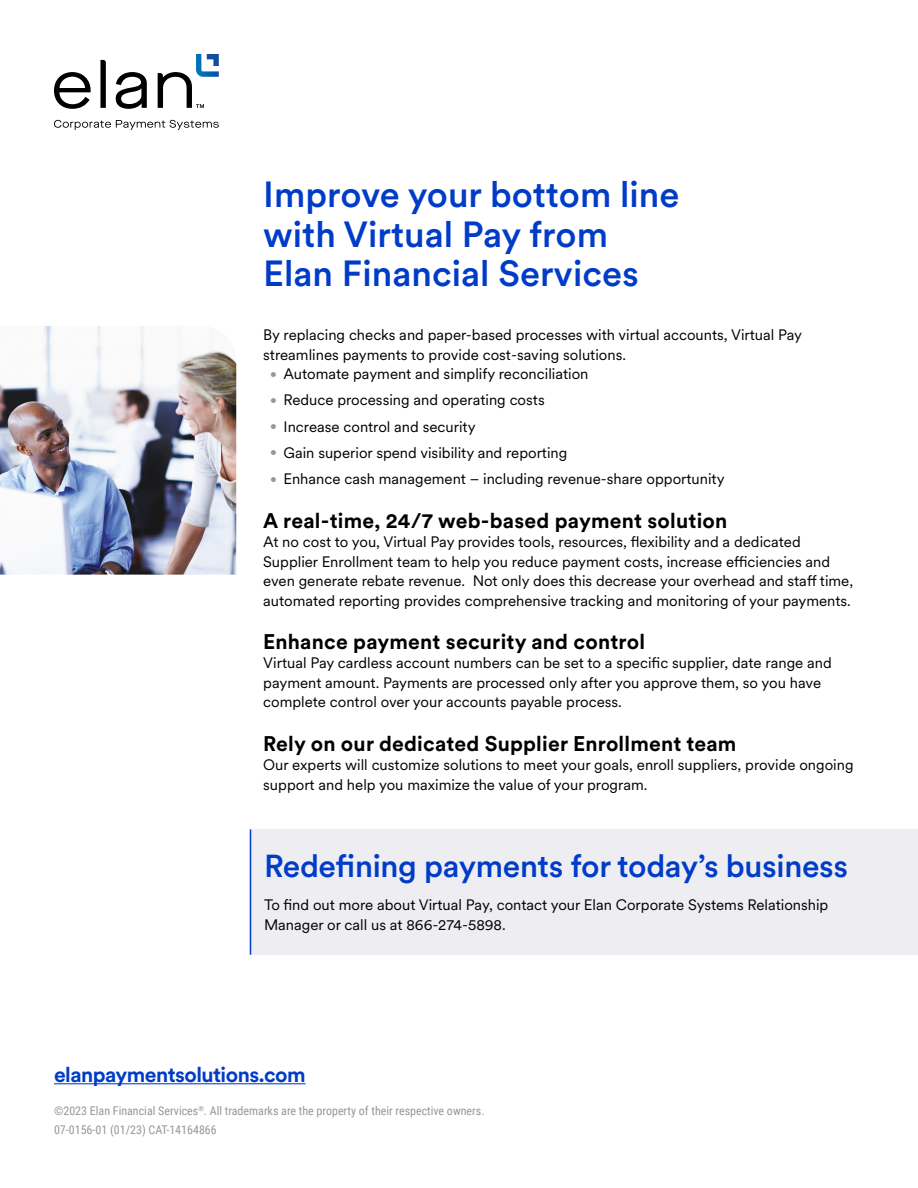
<style>
.page{position:relative;width:918px;height:1188px;background:#fff}
.page>*{position:absolute;margin:0;border:0;box-sizing:border-box;transform-origin:0 0}
.t1{font:500 36px/39.6px "U.S.Bank Circular";color:#003cc8}
.t2{font:500 31.5px "U.S.Bank Circular";letter-spacing:-.01em;color:#003cc8}
.t3{font:700 21px "U.S.Bank Circular";letter-spacing:.01em;color:#000}
.t4{font:700 21px "U.S.Bank Circular";letter-spacing:-.025em;color:#003cc8}
.t5{font:15px/19.5px "U.S.Bank Circular";color:#000}
.t6{font:12px/18.6px "Roboto Condensed";color:#969798}
.s1{font-size:12px;color:#969798}
</style>
<div class="page">
<div style="left:250px;top:829px;width:668px;height:126px;background:#eeeef2"></div>
<hr style="left:250px;top:829px;width:1px;height:126px;background:#003cc8">
<hr style="left:54px;top:1083px;width:252px;height:1px;background:#003cc8">
<svg style="left:116px;top:72px;width:31px;height:37px"></svg>
<svg style="left:100px;top:60px;width:6px;height:48px"></svg>
<svg style="left:54px;top:72px;width:37px;height:37px"></svg>
<svg style="left:158px;top:54px;width:61px;height:54px"></svg>
<svg style="left:54px;top:120px;width:165px;height:10px"></svg>
<img style="left:0;top:326px;width:236px;height:249px">
<h1 class="t1" style="left:263px;top:173px;width:418px">Improve your bottom line with Virtual Pay from<br>Elan Financial Services</h1>
<p class="t5" style="left:263px;top:325px;width:540px">By replacing checks and paper-based processes with virtual accounts, Virtual Pay streamlines payments to provide cost-saving solutions.</p>
<p class="t5" style="left:270px;top:364px;width:320px"><span class="s1">•</span> Automate payment and simplify reconciliation</p>
<p class="t5" style="left:270px;top:390px;width:276px"><span class="s1">•</span> Reduce processing and operating costs</p>
<p class="t5" style="left:270px;top:416px;width:207px"><span class="s1">•</span> Increase control and security</p>
<p class="t5" style="left:270px;top:442px;width:299px"><span class="s1">•</span> Gain superior spend visibility and reporting</p>
<p class="t5" style="left:270px;top:469px;width:456px"><span class="s1">•</span> Enhance cash management – including revenue-share opportunity</p>
<h3 class="t3" style="left:263px;top:506px;width:466px">A real-time, 24/7 web-based payment solution</h3>
<p class="t5" style="left:263px;top:531px;width:592px">At no cost to you, Virtual Pay provides tools, resources, fexibility and a dedicated Supplier Enrollment team to help you reduce payment costs, increase efciencies and even generate rebate revenue. Not only does this decrease your overhead and staf time, automated reporting provides comprehensive tracking and monitoring of your payments.</p>
<h3 class="t3" style="left:263px;top:627px;width:383px">Enhance payment security and control</h3>
<p class="t5" style="left:263px;top:653px;width:570px">Virtual Pay cardless account numbers can be set to a specifc supplier, date range and payment amount. Payments are processed only after you approve them, so you have complete control over your accounts payable process.</p>
<h3 class="t3" style="left:263px;top:729px;width:475px">Rely on our dedicated Supplier Enrollment team</h3>
<p class="t5" style="left:263px;top:755px;width:592px">Our experts will customize solutions to meet your goals, enroll suppliers, provide ongoing support and help you maximize the value of your program.</p>
<h1 class="t2" style="left:264px;top:845px;width:586px">Redefning payments for today’s business</h1>
<p class="t5" style="left:264px;top:895px;width:566px">To fnd out more about Virtual Pay, contact your Elan Corporate Systems Relationship<br>Manager or call us at 866-274-5898.</p>
<h3 class="t4" style="left:54px;top:1060px;width:253px">elanpaymentsolutions.com</h3>
<p class="t6" style="left:54px;top:1101px;width:432px">©2023 Elan Financial Services<sup>®</sup>. All trademarks are the property of their respective owners.<br>07-0156-01 (01/23) CAT-14164866</p>
</div>
